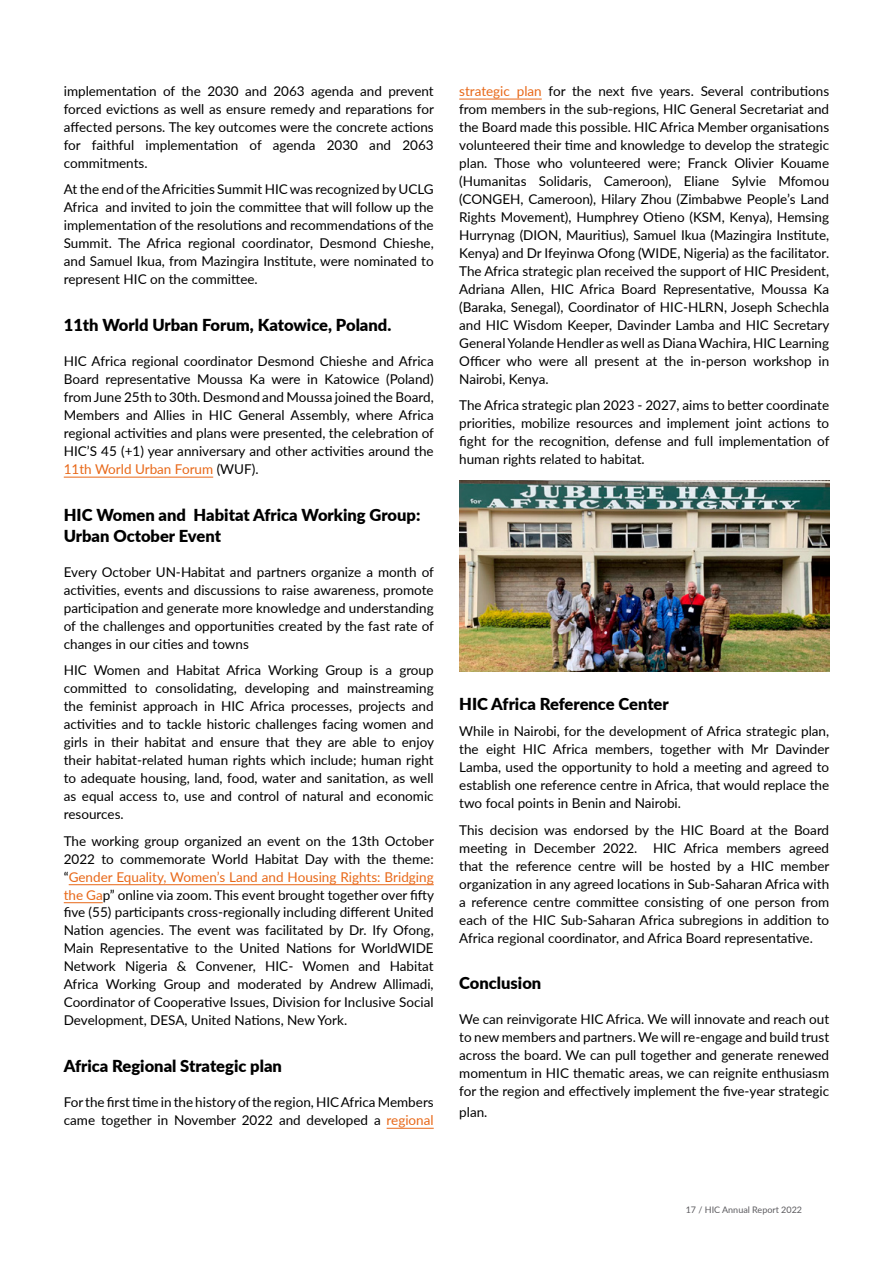
<style>
.page{position:relative;width:893px;height:1263px;background:#fff}
.page>*{position:absolute;margin:0;border:0;box-sizing:border-box;transform-origin:0 0}
.t1{font:900 16.5px/21px "Lato";color:#000}
.t2{font:13.5px/18px "Lato";color:#000;text-align:justify}
.t3{font:9px "Lato";color:#5c5b5f}
.s1{color:#e86818}
</style>
<div class="page">
<hr style="left:64px;top:477px;width:149px;height:1px;background:#e86818">
<hr style="left:69px;top:884px;width:365px;height:1px;background:#e86818">
<hr style="left:64px;top:902px;width:39px;height:1px;background:#e86818">
<hr style="left:387px;top:1128px;width:47px;height:1px;background:#e86818">
<hr style="left:459px;top:99px;width:83px;height:1px;background:#e86818">
<img style="left:459px;top:480px;width:370px;height:192px">
<p class="t2" style="left:64px;top:81px;width:372px">implementation of the 2030 and 2063 agenda and prevent forced evictions as well as ensure remedy and reparations for affected persons. The key outcomes were the concrete actions for faithful implementation of agenda 2030 and 2063 commitments.</p>
<p class="t2" style="left:64px;top:180px;width:371px">At the end of the Africities Summit HIC was recognized by UCLG Africa and invited to join the committee that will follow up the implementation of the resolutions and recommendations of the Summit. The Africa regional coordinator, Desmond Chieshe, and Samuel Ikua, from Mazingira Institute, were nominated to represent HIC on the committee.</p>
<p class="t1" style="left:64px;top:314px;width:329px">11th World Urban Forum, Katowice, Poland.</p>
<p class="t2" style="left:64px;top:351px;width:372px">HIC Africa regional coordinator Desmond Chieshe and Africa Board representative Moussa Ka were in Katowice (Poland) from June 25th to 30th. Desmond and Moussa joined the Board, Members and Allies in HIC General Assembly, where Africa regional activities and plans were presented, the celebration of HIC’S 45 (+1) year anniversary and other activities around the <span class="s1">11th World Urban Forum</span> (WUF).</p>
<p class="t1" style="left:64px;top:503px;width:358px">HIC Women and Habitat Africa Working Group:<br>Urban October Event</p>
<p class="t2" style="left:64px;top:562px;width:372px">Every October UN-Habitat and partners organize a month of activities, events and discussions to raise awareness, promote participation and generate more knowledge and understanding of the challenges and opportunities created by the fast rate of changes in our cities and towns</p>
<p class="t2" style="left:64px;top:660px;width:372px">HIC Women and Habitat Africa Working Group is a group committed to consolidating, developing and mainstreaming the feminist approach in HIC Africa processes, projects and activities and to tackle historic challenges facing women and girls in their habitat and ensure that they are able to enjoy their habitat-related human rights which include; human right to adequate housing, land, food, water and sanitation, as well as equal access to, use and control of natural and economic resources.</p>
<p class="t2" style="left:64px;top:831px;width:372px">The working group organized an event on the 13th October 2022 to commemorate World Habitat Day with the theme: “<span class="s1">Gender Equality, Women’s Land and Housing Rights: Bridging the Ga</span>p” online via zoom. This event brought together over fifty five (55) participants cross-regionally including different United Nation agencies. The event was facilitated by Dr. Ify Ofong, Main Representative to the United Nations for WorldWIDE Network Nigeria &amp; Convener, HIC- Women and Habitat Africa Working Group and moderated by Andrew Allimadi, Coordinator of Cooperative Issues, Division for Inclusive Social Development, DESA, United Nations, New York.</p>
<p class="t1" style="left:64px;top:1055px;width:220px">Africa Regional Strategic plan</p>
<p class="t2" style="left:64px;top:1093px;width:371px">For the first time in the history of the region, HIC Africa Members came together in November 2022 and developed a <span class="s1">regional</span></p>
<p class="t2" style="left:459px;top:81px;width:372px"><span class="s1">strategic plan</span> for the next five years. Several contributions from members in the sub-regions, HIC General Secretariat and the Board made this possible. HIC Africa Member organisations volunteered their time and knowledge to develop the strategic plan. Those who volunteered were; Franck Olivier Kouame (Humanitas Solidaris, Cameroon), Eliane Sylvie Mfomou (CONGEH, Cameroon), Hilary Zhou (Zimbabwe People’s Land Rights Movement), Humphrey Otieno (KSM, Kenya), Hemsing Hurrynag (DION, Mauritius), Samuel Ikua (Mazingira Institute, Kenya) and Dr Ifeyinwa Ofong (WIDE, Nigeria) as the facilitator.<br>The Africa strategic plan received the support of HIC President, Adriana Allen, HIC Africa Board Representative, Moussa Ka (Baraka, Senegal), Coordinator of HIC-HLRN, Joseph Schechla and HIC Wisdom Keeper, Davinder Lamba and HIC Secretary General Yolande Hendler as well as Diana Wachira, HIC Learning Officer who were all present at the in-person workshop in Nairobi, Kenya.</p>
<p class="t2" style="left:459px;top:396px;width:372px">The Africa strategic plan 2023 - 2027, aims to better coordinate priorities, mobilize resources and implement joint actions to fight for the recognition, defense and full implementation of human rights related to habitat.</p>
<p class="t1" style="left:459px;top:692px;width:211px">HIC Africa Reference Center</p>
<p class="t2" style="left:459px;top:721px;width:372px">While in Nairobi, for the development of Africa strategic plan, the eight HIC Africa members, together with Mr Davinder Lamba, used the opportunity to hold a meeting and agreed to establish one reference centre in Africa, that would replace the two focal points in Benin and Nairobi.</p>
<p class="t2" style="left:459px;top:820px;width:372px">This decision was endorsed by the HIC Board at the Board meeting in December 2022. HIC Africa members agreed that the reference centre will be hosted by a HIC member organization in any agreed locations in Sub-Saharan Africa with a reference centre committee consisting of one person from each of the HIC Sub-Saharan Africa subregions in addition to Africa regional coordinator, and Africa Board representative.</p>
<p class="t1" style="left:459px;top:972px;width:84px">Conclusion</p>
<p class="t2" style="left:459px;top:1009px;width:371px">We can reinvigorate HIC Africa. We will innovate and reach out to new members and partners. We will re-engage and build trust across the board. We can pull together and generate renewed momentum in HIC thematic areas, we can reignite enthusiasm for the region and effectively implement the five-year strategic</p>
<p class="t2" style="left:459px;top:1102px;width:30px">plan.</p>
<p class="t3" style="left:686px;top:1203px;width:118px">17 / HIC Annual Report 2022</p>
</div>
